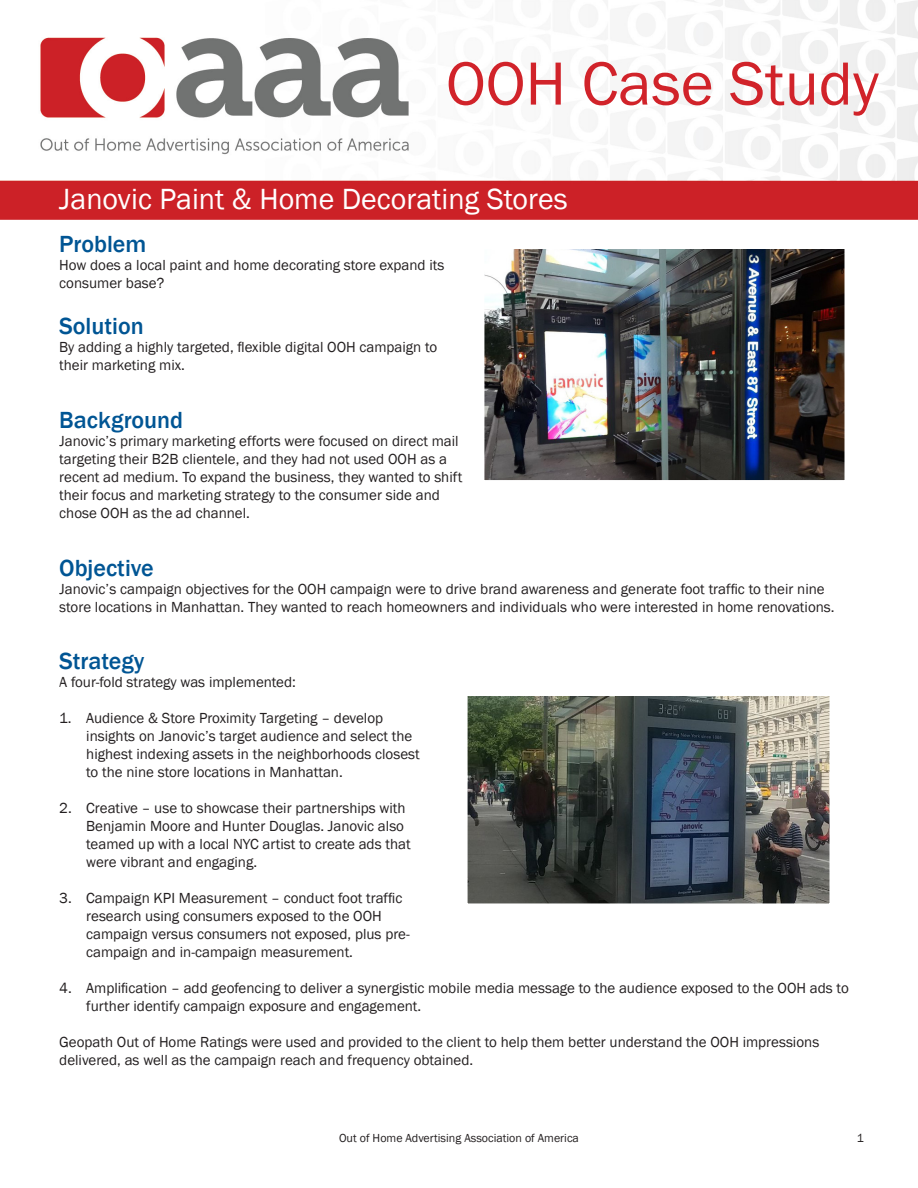
<style>
.page{position:relative;width:918px;height:1188px;background:#fff}
.page>*{position:absolute;margin:0;border:0;box-sizing:border-box;transform-origin:0 0}
.t1{font:63px "Franklin Gothic";color:#d1232a}
.t2{font:30px "Franklin Gothic";color:#fff}
.t3{font:500 24px "Franklin Gothic";color:#005594}
.t4{font:15px/18px "Franklin Gothic";color:#231f20}
.t5{font:12px "Franklin Gothic";color:#231f20}
</style>
<div class="page">
<img style="left:0;top:0;width:918px;height:220px">
<img style="left:486px;top:251px;width:357px;height:228px">
<img style="left:468px;top:697px;width:361px;height:206px">
<p class="t1" style="left:446px;top:44px;width:434px">OOH Case Study</p>
<p class="t2" style="left:59px;top:180px;width:510px">Janovic Paint &amp; Home Decorating Stores</p>
<p class="t3" style="left:59px;top:229px;width:89px">Problem</p>
<p class="t4" style="left:59px;top:256px;width:387px">How does a local paint and home decorating store expand its consumer base?</p>
<p class="t3" style="left:59px;top:312px;width:86px">Solution</p>
<p class="t4" style="left:59px;top:339px;width:380px">By adding a highly targeted, flexible digital OOH campaign to their marketing mix.</p>
<p class="t3" style="left:59px;top:405px;width:125px">Background</p>
<p class="t4" style="left:59px;top:432px;width:405px">Janovic’s primary marketing efforts were focused on direct mail targeting their B2B clientele, and they had not used OOH as a recent ad medium. To expand the business, they wanted to shift their focus and marketing strategy to the consumer side and chose OOH as the ad channel.</p>
<p class="t3" style="left:59px;top:553px;width:96px">Objective</p>
<p class="t4" style="left:59px;top:580px;width:777px">Janovic’s campaign objectives for the OOH campaign were to drive brand awareness and generate foot traffic to their nine store locations in Manhattan. They wanted to reach homeowners and individuals who were interested in home renovations.</p>
<p class="t3" style="left:59px;top:646px;width:87px">Strategy</p>
<p class="t4" style="left:59px;top:673px;width:238px">A four-fold strategy was implemented:</p>
<p class="t4" style="left:86px;top:709px;width:335px;text-indent:-27px">1. Audience &amp; Store Proximity Targeting – develop insights on Janovic’s target audience and select the highest indexing assets in the neighborhoods closest to the nine store locations in Manhattan.</p>
<p class="t4" style="left:86px;top:799px;width:326px;text-indent:-27px">2. Creative – use to showcase their partnerships with Benjamin Moore and Hunter Douglas. Janovic also teamed up with a local NYC artist to create ads that were vibrant and engaging.</p>
<p class="t4" style="left:86px;top:889px;width:325px;text-indent:-27px">3. Campaign KPI Measurement – conduct foot traffic research using consumers exposed to the OOH campaign versus consumers not exposed, plus pre&shy;campaign and in-campaign measurement.</p>
<p class="t4" style="left:86px;top:979px;width:764px;text-indent:-27px">4. Amplification – add geofencing to deliver a synergistic mobile media message to the audience exposed to the OOH ads to further identify campaign exposure and engagement.</p>
<p class="t4" style="left:59px;top:1033px;width:762px">Geopath Out of Home Ratings were used and provided to the client to help them better understand the OOH impressions delivered, as well as the campaign reach and frequency obtained.</p>
<p class="t5" style="left:339px;top:1131px;width:241px">Out of Home Advertising Association of America</p>
<p class="t5" style="left:857px;top:1131px;width:9px">1</p>
</div>
